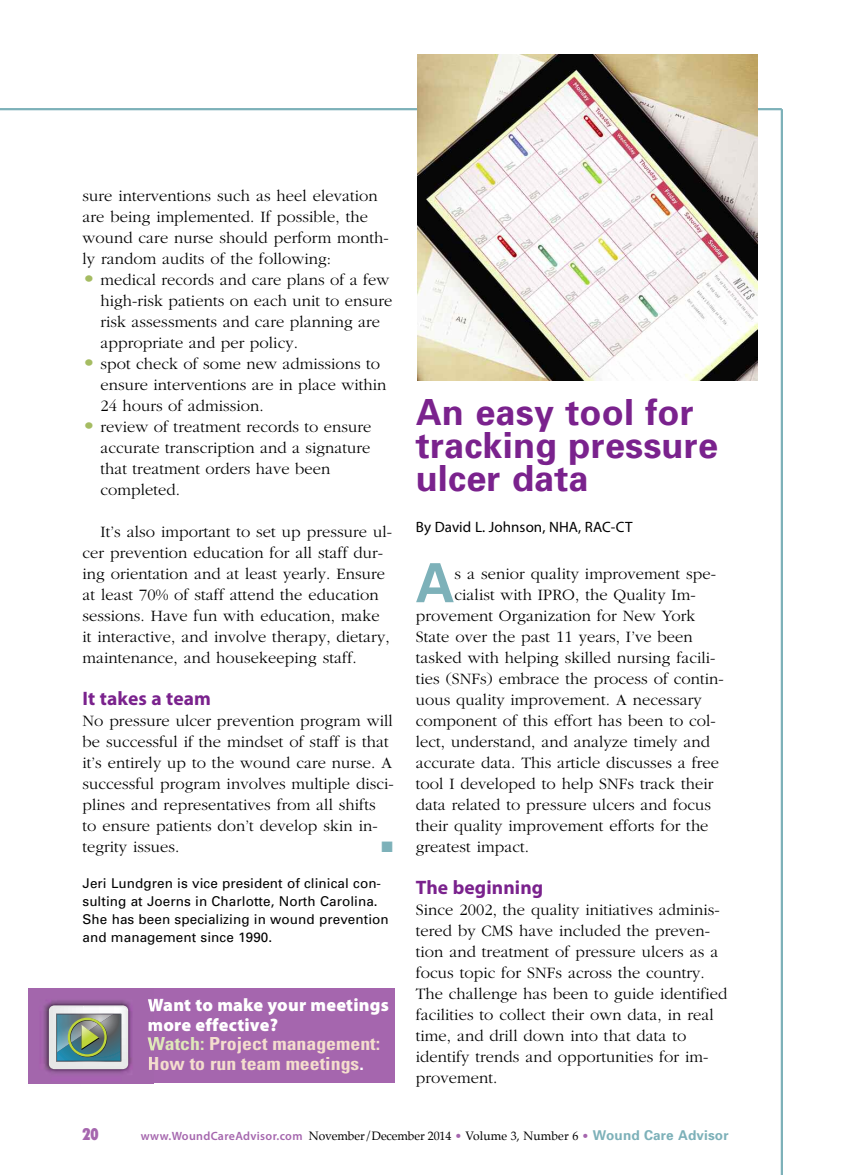
<style>
.page{position:relative;width:864px;height:1175px;background:#fff}
.page>*{position:absolute;margin:0;border:0;box-sizing:border-box;transform-origin:0 0}
.t1{font:700 54px "Univers";color:#7db1b9}
.t2{font:700 36px/33px "Univers";letter-spacing:.005em;color:#7a228d}
.t3{font:700 19.5px "Myriad Pro";letter-spacing:.005em;color:#7a228d}
.t4{font:700 condensed 18px/19.5px "Univers";color:#f4ddcd;scale:1.1 1}
.t5{font:900 18px/19.5px "Myriad Pro";letter-spacing:.01em;color:#fff}
.t6{font:300 16.5px/21px "Garamond";letter-spacing:.005em;color:#000}
.t7{font:900 condensed 16.5px "Futura BT";color:#a566ae}
.t8{font:15px "Myriad Pro";letter-spacing:.005em;color:#000}
.t9{font:15px "Zapf Dingbats ITC";color:#7db1b9}
.t10{font:13.5px/18px "Univers";letter-spacing:.005em;color:#000}
.t11{font:12px "Palatino";letter-spacing:-.01em;color:#000}
.s1{font-size:21px;color:#a5bc62}
.s2{color:#dfe8b9}
.s3{color:#fff}
.s4{font-family:"Myriad Pro";font-weight:600;color:#a566ae}
.s5{color:#a566ae}
.s6{font-family:"Univers";font-weight:700;font-size:13.5px;color:#7db1b9}
</style>
<div class="page">
<hr style="left:781px;top:109px;width:2px;height:1065px;background:#7db1b9">
<hr style="left:0;top:108px;width:782px;height:2px;background:#7db1b9">
<img style="left:418px;top:54px;width:339px;height:327px">
<div style="left:28px;top:988px;width:367px;height:95px;background:#a566ae"></div>
<img style="left:28px;top:1083px;width:53px;height:1px">
<img style="left:81px;top:1083px;width:73px;height:1px">
<img style="left:44px;top:1000px;width:110px;height:73px">
<img style="left:148px;top:999px;width:6px;height:13px">
<svg style="left:149px;top:1020px;width:5px;height:11px"></svg>
<svg style="left:148px;top:1037px;width:6px;height:13px"></svg>
<img style="left:149px;top:1056px;width:5px;height:14px">
<svg style="left:49px;top:1005px;width:79px;height:64px;background:#97aba9"></svg>
<div style="left:68px;top:1018px;width:39px;height:39px;border:2px solid #201d1e;border-radius:50%"></div>
<div style="left:68px;top:1017px;width:39px;height:39px;border:2px solid #bed53a;border-radius:50%"></div>
<p class="t6" style="left:82px;top:185px;width:308px">sure interventions such as heel elevation are being implemented. If possible, the wound care nurse should perform month&shy;ly random audits of the following:</p>
<p class="t6" style="left:101px;top:269px;width:293px;text-indent:-18px"><span class="s1">•</span> medical records and care plans of a few high-risk patients on each unit to ensure risk assessments and care planning are appropriate and per policy.</p>
<p class="t6" style="left:101px;top:353px;width:288px;text-indent:-18px"><span class="s1">•</span> spot check of some new admissions to ensure interventions are in place within<br>24 hours of admission.</p>
<p class="t6" style="left:101px;top:416px;width:273px;text-indent:-18px"><span class="s1">•</span> review of treatment records to ensure accurate transcription and a signature that treatment orders have been completed.</p>
<p class="t6" style="left:82px;top:521px;width:311px;text-indent:18px">It’s also important to set up pressure ul&shy;cer prevention education for all staff dur&shy;ing orientation and at least yearly. Ensure at least 70% of staff attend the education sessions. Have fun with education, make it interactive, and involve therapy, dietary, maintenance, and housekeeping staff.</p>
<p class="t3" style="left:82px;top:691px;width:130px">It takes a team</p>
<p class="t6" style="left:82px;top:710px;width:313px">No pressure ulcer prevention program will be successful if the mindset of staff is that it’s entirely up to the wound care nurse. A successful program involves multiple disci&shy;plines and representatives from all shifts<br>to ensure patients don’t develop skin in&shy;tegrity issues.</p>
<p class="t9" style="left:382px;top:838px;width:13px">■</p>
<p class="t10" style="left:82px;top:875px;width:308px">Jeri Lundgren is vice president of clinical con&shy;sulting at Joerns in Charlotte, North Carolina.<br>She has been specializing in wound prevention and management since 1990.</p>
<p class="t5" style="left:148px;top:997px;width:243px">Want to make your meetings more effective?</p>
<p class="t4" style="left:148px;top:1035px;width:213px"><span class="s2">Watch:</span> Project management:<br>How to run team meetings<span class="s3">.</span></p>
<h2 class="t2" style="left:416px;top:399px;width:304px">An easy tool for tracking pressure ulcer data</h2>
<p class="t8" style="left:416px;top:521px;width:218px">By David L. Johnson, NHA, RAC-CT</p>
<h1 class="t1" style="left:415px;top:563px;width:41px">A</h1>
<p class="t6" style="left:455px;top:563px;width:263px">s a senior quality improvement spe-</p>
<p class="t6" style="left:455px;top:584px;width:243px">cialist with IPRO, the Quality Im-</p>
<p class="t6" style="left:416px;top:605px;width:281px">provement Organization for New York</p>
<p class="t6" style="left:416px;top:626px;width:279px">State over the past 11 years, I’ve been</p>
<p class="t6" style="left:416px;top:647px;width:301px">tasked with helping skilled nursing facili-</p>
<p class="t6" style="left:416px;top:668px;width:310px">ties (SNFs) embrace the process of contin-</p>
<p class="t6" style="left:416px;top:689px;width:287px">uous quality improvement. A necessary</p>
<p class="t6" style="left:416px;top:710px;width:302px">component of this effort has been to col-</p>
<p class="t6" style="left:416px;top:731px;width:296px">lect, understand, and analyze timely and</p>
<p class="t6" style="left:416px;top:752px;width:305px">accurate data. This article discusses a free</p>
<p class="t6" style="left:416px;top:773px;width:299px">tool I developed to help SNFs track their</p>
<p class="t6" style="left:416px;top:794px;width:297px">data related to pressure ulcers and focus</p>
<p class="t6" style="left:416px;top:815px;width:294px">their quality improvement efforts for the</p>
<p class="t6" style="left:416px;top:836px;width:115px">greatest impact.</p>
<p class="t3" style="left:416px;top:880px;width:129px">The beginning</p>
<p class="t6" style="left:416px;top:899px;width:313px">Since 2002, the quality initiatives adminis&shy;tered by CMS have included the preven&shy;tion and treatment of pressure ulcers as a focus topic for SNFs across the country.<br>The challenge has been to guide identified facilities to collect their own data, in real time, and drill down into that data to identify trends and opportunities for im&shy;provement.</p>
<p class="t7" style="left:82px;top:1127px;width:18px">20</p>
<p class="t11" style="left:141px;top:1130px;width:589px"><span class="s4">www.WoundCareAdvisor.com</span> November/December 2014 <span class="s5">•</span> Volume 3, Number 6 <span class="s5">•</span> <span class="s6">Wound Care Advisor</span></p>
</div>
